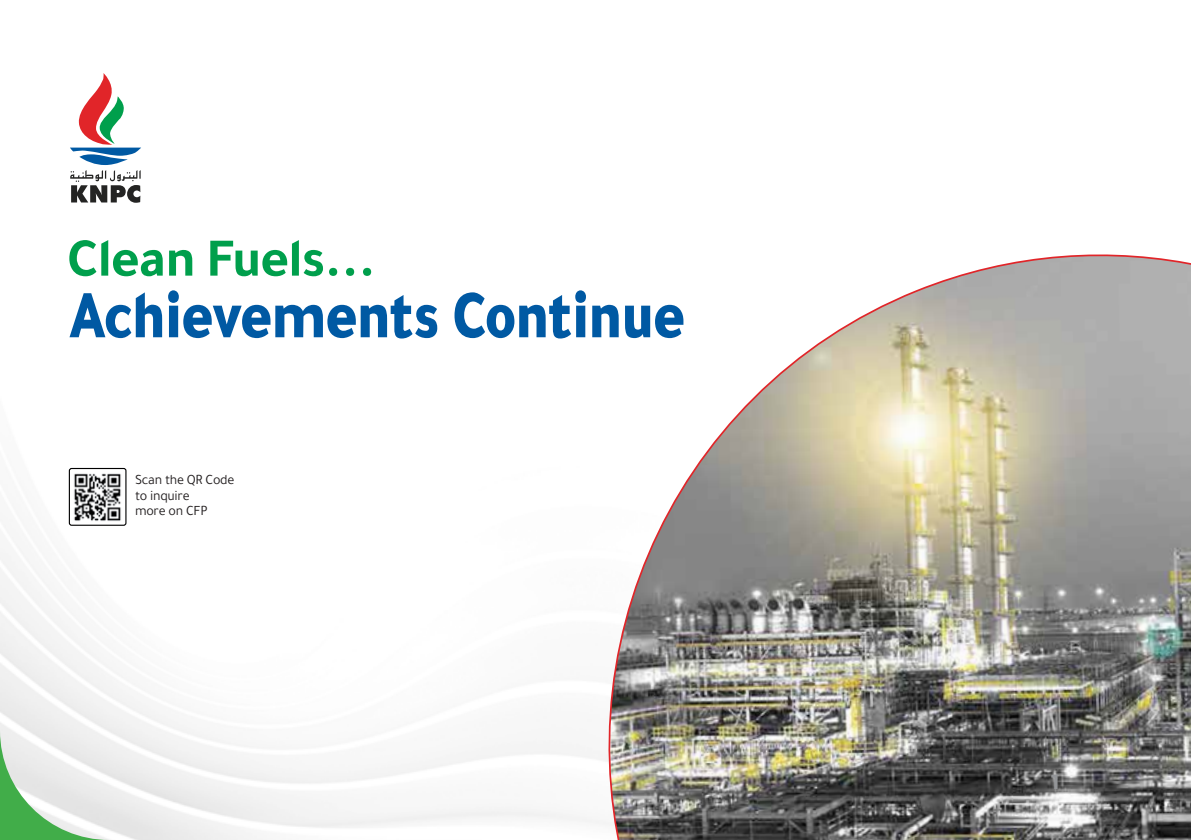
<style>
.page{position:relative;width:1191px;height:840px;background:#fff}
.page>*{position:absolute;margin:0;border:0;box-sizing:border-box;transform-origin:0 0}
.t1{font:900 69.6px "Tajawal";letter-spacing:-.02em;color:#0059a3;scale:.87 1}
.t2{font:700 55px "Tajawal";letter-spacing:-.02em;color:#009f4c}
.t3{font:900 20px "Roboto";color:#939598}
.t4{font:14.2px/15px "Tajawal";letter-spacing:-.02em;color:#231f20}
</style>
<div class="page">
<img style="left:0;top:469px;width:544px;height:370px">
<img style="left:544px;top:254px;width:647px;height:585px">
<svg style="left:70px;top:73px;width:71px;height:130px"></svg>
<img style="left:69px;top:469px;width:57px;height:56px">
<div style="left:69px;top:467px;width:57px;height:58px;border:1px solid #000;border-radius:2px"></div>
<svg style="left:0;top:730px;width:110px;height:109px"></svg>
<h2 class="t2" style="left:67px;top:217px;width:310px">Clean Fuels...</h2>
<h1 class="t1" style="left:69px;top:255px;width:710px">Achievements Continue</h1>
<p class="t4" style="left:135px;top:472px;width:101px">Scan the QR Code to inquire<br>more on CFP</p>
<h3 class="t3" style="left:1049px;top:767px;width:13px">1</h3>
</div>
